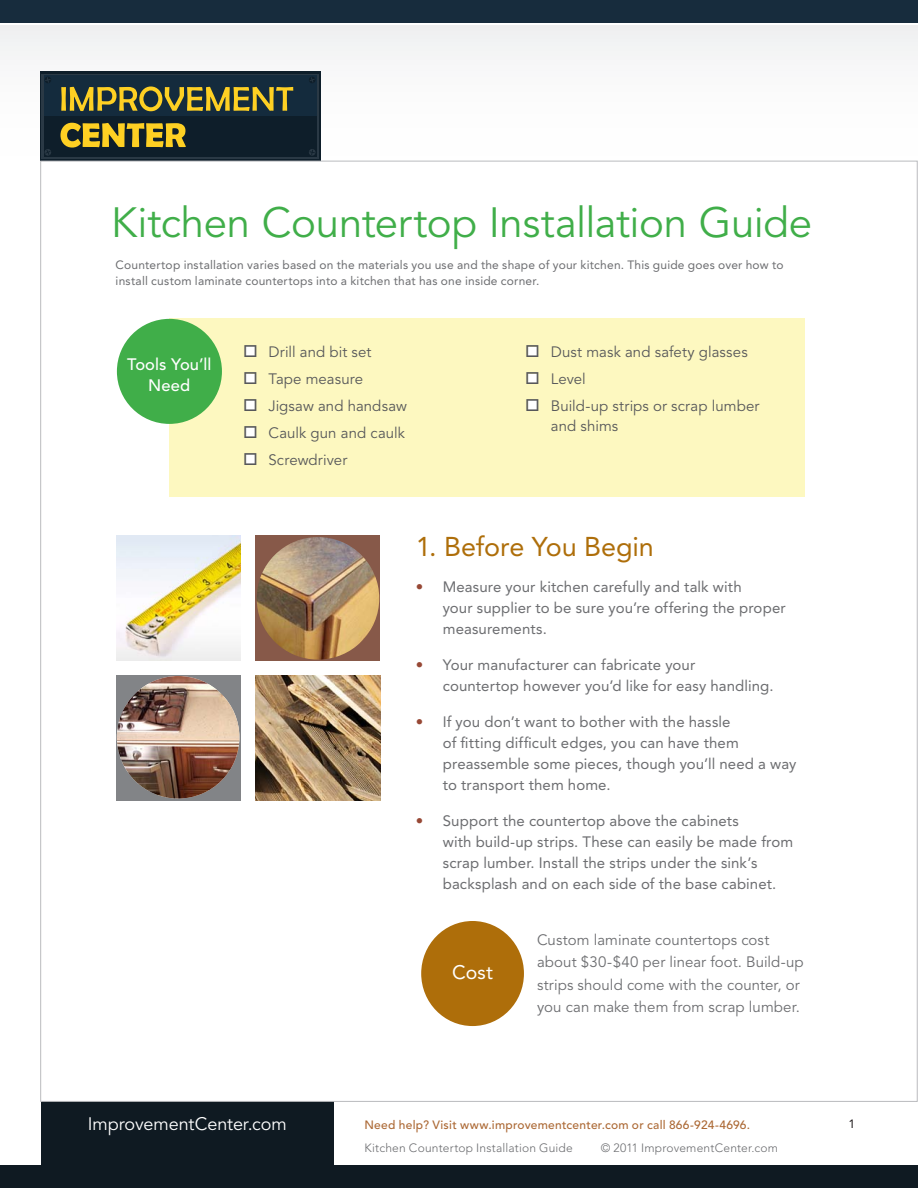
<style>
.page{position:relative;width:918px;height:1188px;background:#fff}
.page>*{position:absolute;margin:0;border:0;box-sizing:border-box;transform-origin:0 0}
.t1{font:42px "Avenir";letter-spacing:-.01em;color:#40ae49}
.t2{font:27px "Avenir";letter-spacing:-.005em;color:#ae6e0a}
.t3{font:19.5px "Avenir";color:#fff}
.t4{font:18px "Avenir";letter-spacing:-.005em;color:#fff}
.t5{font:500 16.5px/21px "Avenir";letter-spacing:.005em;color:#fff;text-align:center}
.sec_list{font:15px/21px "Avenir";letter-spacing:.005em;color:#6c6d70}
.bullet_list{font:15px "Avenir";letter-spacing:.005em;color:#6c6d70}
.cost{font:15px/22.5px "Avenir";letter-spacing:.005em;color:#6c6d70}
.Checklist{font:15px "Avenir";letter-spacing:.005em;color:#57585a}
.Checklist_sec{font:15px "Avenir";letter-spacing:.005em;color:#57585a}
.t6{font:12px/16.5px "Avenir";letter-spacing:.015em;color:#6c6d70}
.footer_text{font:300 12px "Avenir";letter-spacing:.015em;color:#6c6d70}
.footer_text-2{font:500 12px "Avenir";letter-spacing:.02em;color:#ac6935}
.footer_text-3{font:12px "Avenir";color:#231f20}
.s1{font-weight:500;color:#974835}
</style>
<div class="page">
<div style="left:0;top:26px;width:918px;height:325px;background:linear-gradient(to right,#fcfcfc,#fcfcfc)"></div>
<div style="left:0;top:0;width:918px;height:22px;background:#172c3d"></div>
<div style="left:0;top:1166px;width:918px;height:22px;background:#0f1a22"></div>
<div style="left:41px;top:1101px;width:293px;height:76px;background:#0f1a22"></div>
<div style="left:40px;top:71px;width:280px;height:90px;background:#0e1e2a"></div>
<div style="left:41px;top:74px;width:278px;height:85px;background:linear-gradient(to bottom,#2a3945,#2a3945)"></div>
<div style="left:44px;top:76px;width:272px;height:81px;background:#142b3d"></div>
<div style="left:44px;top:116px;width:272px;height:41px;background:#0e1e2a"></div>
<svg style="left:61px;top:86px;width:232px;height:25px"></svg>
<svg style="left:60px;top:123px;width:126px;height:25px"></svg>
<svg style="left:309px;top:77px;width:7px;height:6px"></svg>
<div style="left:45px;top:149px;width:6px;height:7px;background:#1e2d39;border-radius:50%"></div>
<div style="left:309px;top:149px;width:7px;height:7px;background:#1d2c38;border-radius:50%"></div>
<svg style="left:45px;top:150px;width:6px;height:5px"></svg>
<svg style="left:45px;top:77px;width:6px;height:6px"></svg>
<svg style="left:309px;top:150px;width:6px;height:5px"></svg>
<div style="left:169px;top:318px;width:636px;height:179px;background:#fdf8c0"></div>
<div style="left:117px;top:319px;width:105px;height:105px;background:#40ae49;border-radius:50%"></div>
<div style="left:116px;top:676px;width:124px;height:125px;background:#828487"></div>
<img style="left:256px;top:676px;width:124px;height:125px">
<img style="left:117px;top:676px;width:122px;height:123px;border-radius:61px">
<img style="left:116px;top:536px;width:124px;height:125px">
<div style="left:256px;top:536px;width:124px;height:125px;background:#875949"></div>
<img style="left:257px;top:537px;width:122px;height:123px;border-radius:61px">
<div style="left:421px;top:921px;width:103px;height:105px;background:#ae6e0a;border-radius:50%"></div>
<svg style="left:245px;top:346px;width:10px;height:10px"></svg>
<svg style="left:245px;top:374px;width:10px;height:10px"></svg>
<svg style="left:245px;top:400px;width:10px;height:10px"></svg>
<svg style="left:245px;top:427px;width:10px;height:10px"></svg>
<svg style="left:246px;top:454px;width:10px;height:10px"></svg>
<svg style="left:528px;top:347px;width:10px;height:10px"></svg>
<svg style="left:528px;top:374px;width:10px;height:10px"></svg>
<svg style="left:528px;top:400px;width:10px;height:10px"></svg>
<p class="t1" style="left:111px;top:198px;width:703px">Kitchen Countertop Installation Guide</p>
<p class="t6" style="left:116px;top:256px;width:669px">Countertop installation varies based on the materials you use and the shape of your kitchen. This guide goes over how to install custom laminate countertops into a kitchen that has one inside corner.</p>
<p class="t5" style="left:127px;top:354px;width:86px">Tools You’ll<br>Need</p>
<p class="Checklist" style="left:268px;top:344px;width:105px">Drill and bit set</p>
<p class="Checklist" style="left:268px;top:371px;width:96px">Tape measure</p>
<p class="Checklist" style="left:268px;top:398px;width:140px">Jigsaw and handsaw</p>
<p class="Checklist" style="left:268px;top:425px;width:138px">Caulk gun and caulk</p>
<p class="Checklist" style="left:268px;top:452px;width:80px">Screwdriver</p>
<p class="Checklist" style="left:551px;top:344px;width:198px">Dust mask and safety glasses</p>
<p class="Checklist" style="left:551px;top:371px;width:37px">Level</p>
<p class="Checklist" style="left:551px;top:398px;width:210px">Build-up strips or scrap lumber</p>
<p class="Checklist_sec" style="left:551px;top:417px;width:69px">and shims</p>
<p class="t2" style="left:416px;top:531px;width:240px">1. Before You Begin</p>
<p class="bullet_list" style="left:416px;top:578px;width:327px"><span class="s1">•</span> Measure your kitchen carefully and talk with</p>
<p class="sec_list" style="left:443px;top:597px;width:344px">your supplier to be sure you’re offering the proper measurements.</p>
<p class="bullet_list" style="left:416px;top:656px;width:281px"><span class="s1">•</span> Your manufacturer can fabricate your</p>
<p class="sec_list" style="left:443px;top:675px;width:332px">countertop however you’d like for easy handling.</p>
<p class="bullet_list" style="left:416px;top:713px;width:316px"><span class="s1">•</span> If you don’t want to bother with the hassle</p>
<p class="sec_list" style="left:443px;top:732px;width:355px">of fitting difficult edges, you can have them preassemble some pieces, though you’ll need a way to transport them home.</p>
<p class="bullet_list" style="left:416px;top:812px;width:325px"><span class="s1">•</span> Support the countertop above the cabinets</p>
<p class="sec_list" style="left:443px;top:831px;width:352px">with build-up strips. These can easily be made from scrap lumber. Install the strips under the sink’s backsplash and on each side of the base cabinet.</p>
<p class="t3" style="left:452px;top:961px;width:42px">Cost</p>
<p class="cost" style="left:537px;top:929px;width:268px">Custom laminate countertops cost about $30-$40 per linear foot. Build-up strips should come with the counter, or you can make them from scrap lumber.</p>
<p class="t4" style="left:88px;top:1114px;width:201px">ImprovementCenter.com</p>
<p class="footer_text-2" style="left:364px;top:1118px;width:387px">Need help? Visit www.improvementcenter.com or call 866-924-4696.</p>
<p class="footer_text" style="left:364px;top:1140px;width:210px">Kitchen Countertop Installation Guide</p>
<p class="footer_text" style="left:601px;top:1140px;width:179px">© 2011 ImprovementCenter.com</p>
<p class="footer_text-3" style="left:849px;top:1117px;width:8px">1</p>
</div>
